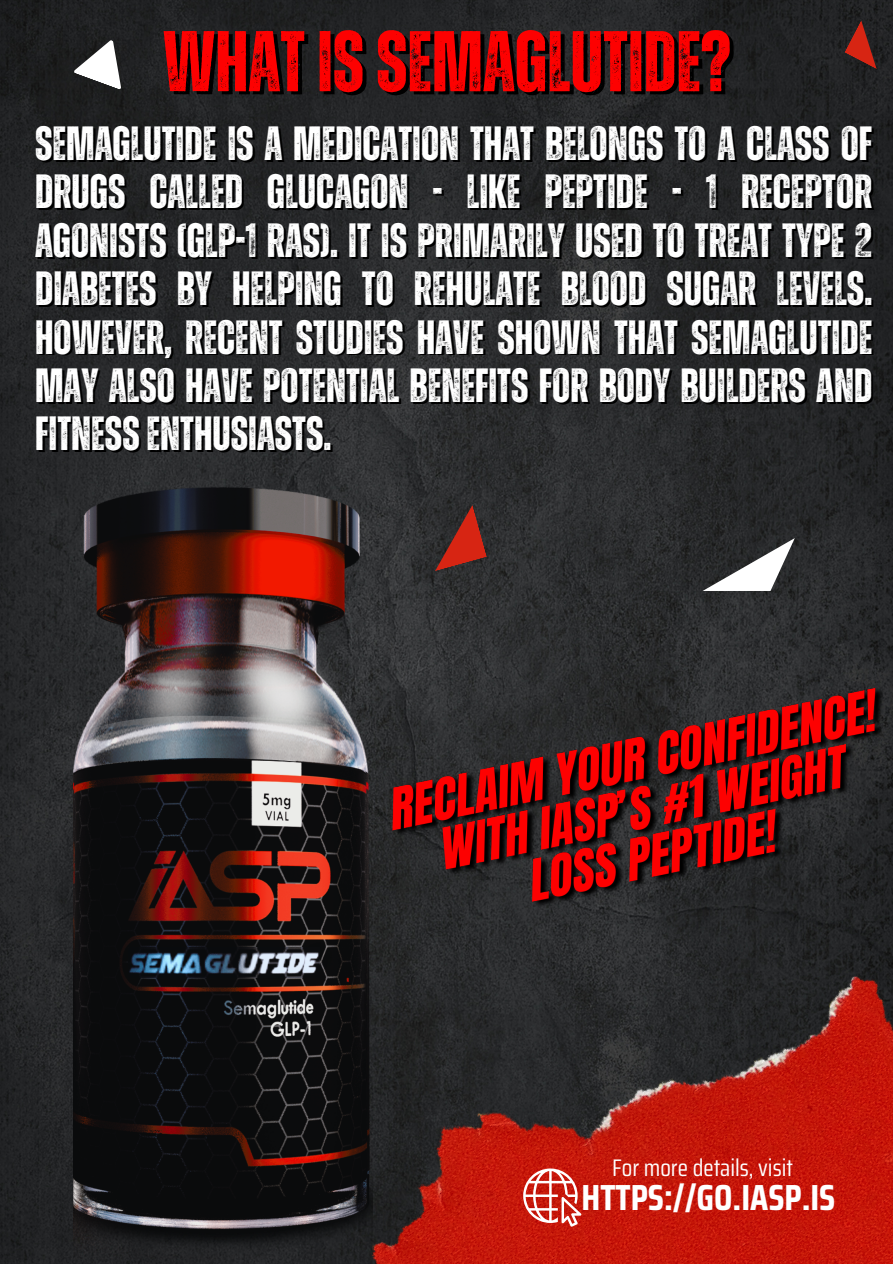
<style>
.page{position:relative;width:893px;height:1264px;background:#fff}
.page>*{position:absolute;margin:0;border:0;box-sizing:border-box;transform-origin:0 0}
.t1{font:700 85.95px "Zuume Rough";color:#fd0101}
.t2{font:700 48px/48.3px "Zuume Rough";color:#fff;text-align:justify}
.t3{font:700 36.3px "Saira Condensed";color:#fff}
.t4{font:24px "Saira Condensed";color:#fff}
</style>
<div class="page">
<img style="left:0;top:0;width:892px;height:1263px">
<svg style="left:702px;top:538px;width:92px;height:53px"></svg>
<svg style="left:844px;top:20px;width:32px;height:49px;background:#6b221c"></svg>
<svg style="left:435px;top:505px;width:52px;height:66px;background:#732923"></svg>
<svg style="left:73px;top:31px;width:63px;height:59px"></svg>
<img style="left:73px;top:462px;width:299px;height:801px">
<img style="left:129px;top:948px;width:94px;height:29px">
<img style="left:223px;top:863px;width:669px;height:400px">
<svg style="left:523px;top:1168px;width:58px;height:58px"></svg>
<img style="left:379px;top:672px;width:513px;height:270px">
<p class="t1" style="left:163px;top:22px;width:569px">WHATISSEMAGLUTIDE?</p>
<p class="t2" style="left:35px;top:121px;width:838px">SEMAGLUTIDE IS A MEDICATION THAT BELONGS TO A CLASS OF DRUGS CALLED GLUCAGON - LIKE PEPTIDE - 1 RECEPTOR AGONISTS (GLP-1 RAS). IT IS PRIMARILY USED TO TREAT TYPE 2<br>DIABETES BY HELPING TO REHULATE BLOOD SUGAR LEVELS.<br>HOWEVER, RECENT STUDIES HAVE SHOWN THAT SEMAGLUTIDE MAY ALSO HAVE POTENTIAL BENEFITS FOR BODY BUILDERS AND FITNESSENTHUSIASTS.</p>
<p class="t4" style="left:612px;top:1148px;width:182px">For more details, visit</p>
<p class="t3" style="left:581px;top:1168px;width:255px">HTTPS://GO.IASP.IS</p>
</div>
